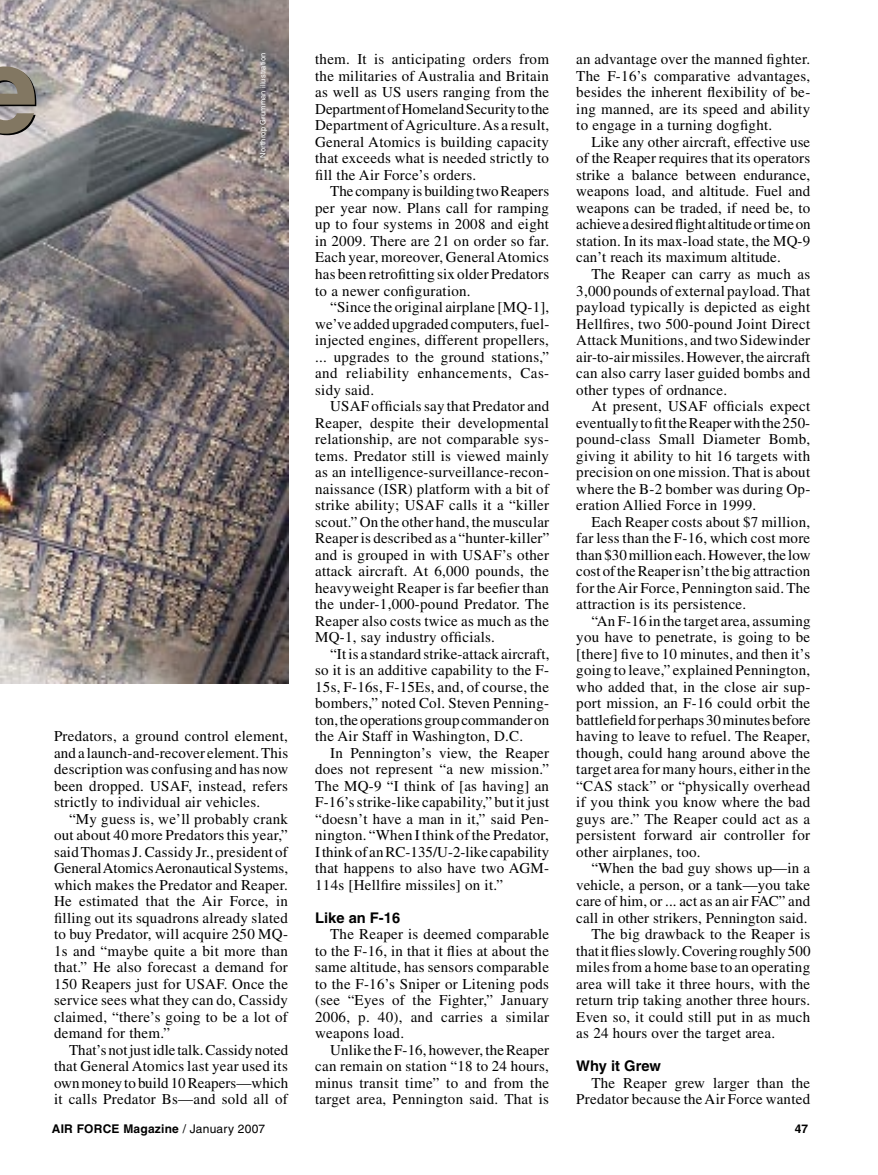
<style>
.page{position:relative;width:878px;height:1175px;background:#fff}
.page>*{position:absolute;margin:0;border:0;box-sizing:border-box;transform-origin:0 0}
.t1{font:700 120px "Helvetica";color:#000}
.Body_Text{font:15px/16.5px "Times";letter-spacing:.015em;color:#000;text-align:justify}
.Subhead{font:700 14.7px "Helvetica";color:#000}
.Folio_R{font:700 12px "Helvetica";letter-spacing:.02em;color:#000}
.Photo_Credit{font:7.5px "Helvetica";letter-spacing:.02em;color:#fff}
.s1{font-weight:400}
</style>
<div class="page">
<img style="left:0;top:0;width:288px;height:683px">
<h1 class="t1" style="left:-27px;top:18px;width:68px">e</h1>
<p class="Photo_Credit" style="left:258px;top:158px;width:106px;rotate:-90deg">Northrop Grumman illustration</p>
<p class="Body_Text" style="left:54px;top:727px;width:236px">Predators, a ground control element, and a launch-and-recover element. This description was confusing and has now been dropped. USAF, instead, refers strictly to individual air vehicles.</p>
<p class="Body_Text" style="left:54px;top:810px;width:236px;text-indent:15px">“My guess is, we’ll probably crank out about 40 more Predators this year,” said Thomas J. Cassidy Jr., president of General Atomics Aeronautical Systems, which makes the Predator and Reaper.<br>He estimated that the Air Force, in filling out its squadrons already slated to buy Predator, will acquire 250 MQ-1s and “maybe quite a bit more than that.” He also forecast a demand for 150 Reapers just for USAF. Once the service sees what they can do, Cassidy claimed, “there’s going to be a lot of demand for them.”</p>
<p class="Body_Text" style="left:54px;top:1041px;width:236px;text-indent:15px">That’s not just idle talk. Cassidy noted that General Atomics last year used its own money to build 10 Reapers—which it calls Predator Bs—and sold all of</p>
<p class="Body_Text" style="left:315px;top:51px;width:236px">them. It is anticipating orders from the militaries of Australia and Britain as well as US users ranging from the Department of Homeland Security to the Department of Agriculture. As a result, General Atomics is building capacity that exceeds what is needed strictly to fill the Air Force’s orders.</p>
<p class="Body_Text" style="left:315px;top:183px;width:235px;text-indent:15px">The company is building two Reapers per year now. Plans call for ramping up to four systems in 2008 and eight in 2009. There are 21 on order so far.<br>Each year, moreover, General Atomics has been retrofitting six older Predators to a newer configuration.</p>
<p class="Body_Text" style="left:315px;top:299px;width:236px;text-indent:15px">“Since the original airplane [MQ-1], we’ve added upgraded computers, fuel&shy;injected engines, different propellers, ... upgrades to the ground stations,” and reliability enhancements, Cas&shy;sidy said.</p>
<p class="Body_Text" style="left:315px;top:398px;width:236px;text-indent:15px">USAF officials say that Predator and Reaper, despite their developmental relationship, are not comparable sys&shy;tems. Predator still is viewed mainly as an intelligence-surveillance-recon&shy;naissance (ISR) platform with a bit of strike ability; USAF calls it a “killer scout.” On the other hand, the muscular Reaper is described as a “hunter-killer” and is grouped in with USAF’s other attack aircraft. At 6,000 pounds, the heavyweight Reaper is far beefier than the under-1,000-pound Predator. The Reaper also costs twice as much as the MQ-1, say industry officials.</p>
<p class="Body_Text" style="left:315px;top:645px;width:236px;text-indent:15px">“It is a standard strike-attack aircraft, so it is an additive capability to the F-15s, F-16s, F-15Es, and, of course, the bombers,” noted Col. Steven Penning&shy;ton, the operations group commander on the Air Staff in Washington, D.C.</p>
<p class="Body_Text" style="left:315px;top:744px;width:236px;text-indent:15px">In Pennington’s view, the Reaper does not represent “a new mission.” The MQ-9 “I think of [as having] an F-16’s strike-like capability,” but it just “doesn’t have a man in it,” said Pen&shy;nington. “When I think of the Predator, I think of an RC-135/U-2-like capability that happens to also have two AGM-114s [Hellfire missiles] on it.”</p>
<p class="Subhead" style="left:315px;top:908px;width:86px">Like an F-16</p>
<p class="Body_Text" style="left:315px;top:926px;width:235px;text-indent:15px">The Reaper is deemed comparable to the F-16, in that it flies at about the same altitude, has sensors comparable to the F-16’s Sniper or Litening pods (see “Eyes of the Fighter,” January 2006, p. 40), and carries a similar weapons load.</p>
<p class="Body_Text" style="left:315px;top:1041px;width:235px;text-indent:15px">Unlike the F-16, however, the Reaper can remain on station “18 to 24 hours, minus transit time” to and from the target area, Pennington said. That is</p>
<p class="Body_Text" style="left:576px;top:51px;width:236px">an advantage over the manned fighter.<br>The F-16’s comparative advantages, besides the inherent flexibility of be&shy;ing manned, are its speed and ability to engage in a turning dogfight.</p>
<p class="Body_Text" style="left:576px;top:134px;width:236px;text-indent:15px">Like any other aircraft, effective use of the Reaper requires that its operators strike a balance between endurance, weapons load, and altitude. Fuel and weapons can be traded, if need be, to achieve a desired flight altitude or time on station. In its max-load state, the MQ-9 can’t reach its maximum altitude.</p>
<p class="Body_Text" style="left:576px;top:266px;width:235px;text-indent:15px">The Reaper can carry as much as 3,000 pounds of external payload. That payload typically is depicted as eight Hellfires, two 500-pound Joint Direct Attack Munitions, and two Sidewinder air-to-air missiles. However, the aircraft can also carry laser guided bombs and other types of ordnance.</p>
<p class="Body_Text" style="left:576px;top:398px;width:236px;text-indent:15px">At present, USAF officials expect eventually to fit the Reaper with the 250- pound-class Small Diameter Bomb, giving it ability to hit 16 targets with precision on one mission. That is about where the B-2 bomber was during Op&shy;eration Allied Force in 1999.</p>
<p class="Body_Text" style="left:576px;top:513px;width:236px;text-indent:15px">Each Reaper costs about $7 million, far less than the F-16, which cost more than $30 million each. However, the low cost of the Reaper isn’t the big attraction for the Air Force, Pennington said. The attraction is its persistence.</p>
<p class="Body_Text" style="left:576px;top:612px;width:236px;text-indent:15px">“An F-16 in the target area, assuming you have to penetrate, is going to be [there] five to 10 minutes, and then it’s going to leave,” explained Pennington, who added that, in the close air sup&shy;port mission, an F-16 could orbit the battlefield for perhaps 30 minutes before having to leave to refuel. The Reaper, though, could hang around above the target area for many hours, either in the “CAS stack” or “physically overhead if you think you know where the bad guys are.” The Reaper could act as a persistent forward air controller for other airplanes, too.</p>
<p class="Body_Text" style="left:576px;top:860px;width:235px;text-indent:15px">“When the bad guy shows up—in a vehicle, a person, or a tank—you take care of him, or ... act as an air FAC” and call in other strikers, Pennington said.</p>
<p class="Body_Text" style="left:576px;top:926px;width:236px;text-indent:15px">The big drawback to the Reaper is that it flies slowly. Covering roughly 500 miles from a home base to an operating area will take it three hours, with the return trip taking another three hours.<br>Even so, it could still put in as much as 24 hours over the target area.</p>
<p class="Subhead" style="left:576px;top:1057px;width:86px">Why it Grew</p>
<p class="Body_Text" style="left:576px;top:1074px;width:235px;text-align:right">The Reaper grew larger than the<br>Predator because the Air Force wanted</p>
<p class="Folio_R" style="left:52px;top:1121px;width:215px">AIR FORCE Magazine <span class="s1">/ January 2007</span></p>
<p class="Folio_R" style="left:794px;top:1121px;width:15px">47</p>
</div>
